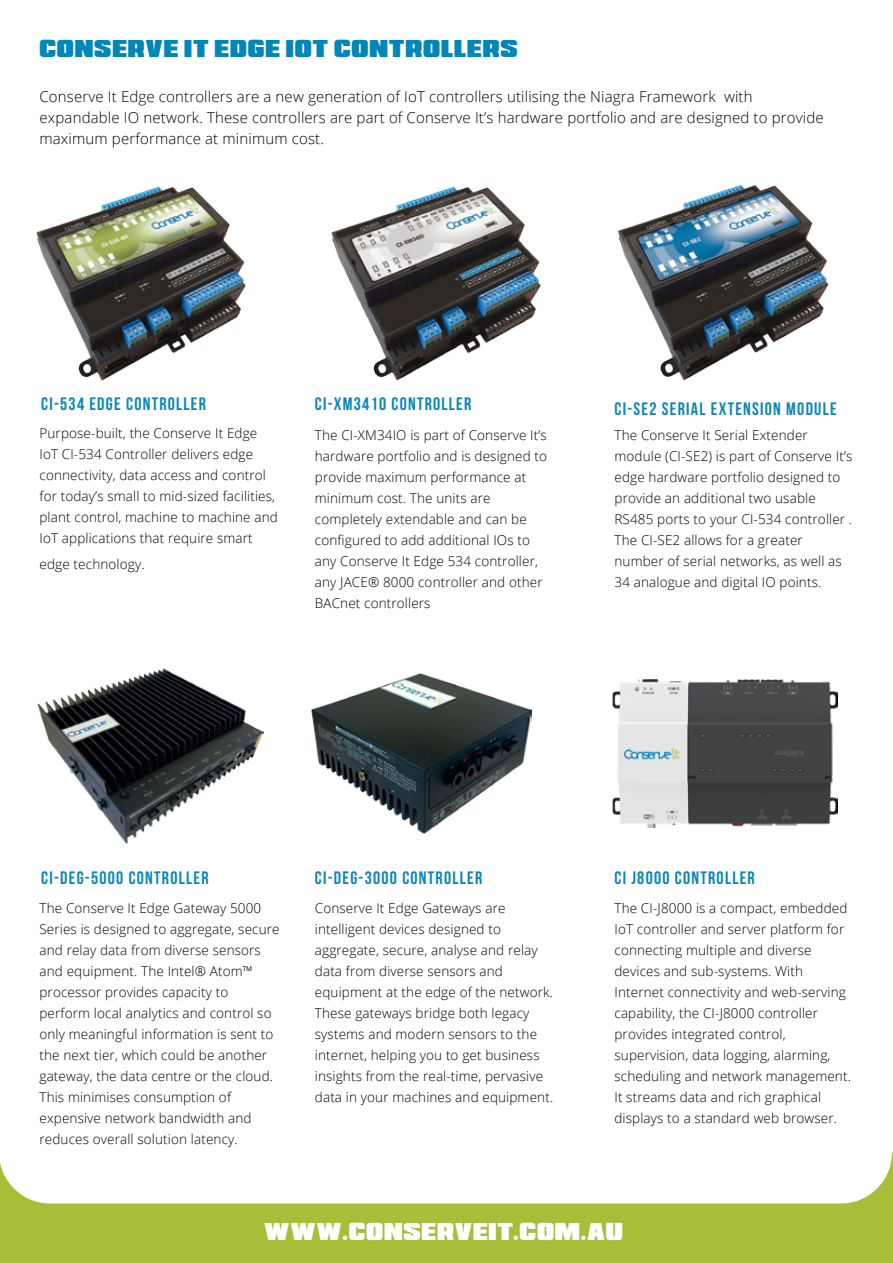
<style>
.page{position:relative;width:893px;height:1263px;background:#fff}
.page>*{position:absolute;margin:0;border:0;box-sizing:border-box;transform-origin:0 0}
.t1{font:21px "Republica Minor";letter-spacing:.04em;color:#0086b7}
.t2{font:21px "Republica Minor";letter-spacing:.04em;color:#fff}
.t3{font:18px "Bebas Neue";letter-spacing:.07em;color:#0d86b7}
.t4{font:300 15px/21px "Open Sans";letter-spacing:.01em;color:#030202}
.t5{font:300 13.5px/21px "Open Sans";letter-spacing:.01em;color:#030202}
</style>
<div class="page">
<svg style="left:0;top:1152px;width:893px;height:111px;fill:#a7be39"></svg>
<img style="left:331px;top:186px;width:210px;height:195px">
<img style="left:36px;top:186px;width:210px;height:195px">
<img style="left:617px;top:184px;width:212px;height:197px">
<img style="left:37px;top:668px;width:226px;height:176px">
<img style="left:613px;top:679px;width:224px;height:148px">
<img style="left:312px;top:673px;width:219px;height:161px">
<h1 class="t1" style="left:39px;top:30px;width:480px">CONSERVE IT EDGE IOT CONTROLLERS</h1>
<p class="t4" style="left:39px;top:86px;width:786px">Conserve It Edge controllers are a new generation of IoT controllers utilising the Niagra Framework with expandable IO network. These controllers are part of Conserve It’s hardware portfolio and are designed to provide maximum performance at minimum cost.</p>
<h2 class="t3" style="left:41px;top:394px;width:166px">CI-534 EDGE CONTROLLER</h2>
<p class="t5" style="left:39px;top:423px;width:240px">Purpose-built, the Conserve It Edge IoT CI-534 Controller delivers edge connectivity, data access and control for today’s small to mid-sized facilities, plant control, machine to machine and IoT applications that require smart</p>
<p class="t5" style="left:39px;top:553px;width:107px">edge technology.</p>
<h2 class="t3" style="left:315px;top:394px;width:158px">CI-XM3410 CONTROLLER</h2>
<h2 class="t3" style="left:614px;top:399px;width:224px">CI-SE2 SERIAL EXTENSION MODULE</h2>
<p class="t5" style="left:315px;top:424px;width:234px">The CI-XM34IO is part of Conserve It’s hardware portfolio and is designed to provide maximum performance at minimum cost. The units are completely extendable and can be configured to add additional IOs to any Conserve It Edge 534 controller, any JACE® 8000 controller and other<br>BACnet controllers</p>
<p class="t5" style="left:614px;top:424px;width:239px">The Conserve It Serial Extender module (CI-SE2) is part of Conserve It’s edge hardware portfolio designed to provide an additional two usable RS485 ports to your CI-534 controller .<br>The CI-SE2 allows for a greater number of serial networks, as well as 34 analogue and digital IO points.</p>
<h2 class="t3" style="left:41px;top:868px;width:169px">CI-DEG-5000 CONTROLLER</h2>
<p class="t5" style="left:39px;top:897px;width:242px">The Conserve It Edge Gateway 5000<br>Series is designed to aggregate, secure and relay data from diverse sensors and equipment. The Intel® Atom™ processor provides capacity to perform local analytics and control so only meaningful information is sent to the next tier, which could be another gateway, the data centre or the cloud.<br>This minimises consumption of expensive network bandwidth and reduces overall solution latency.</p>
<h2 class="t3" style="left:315px;top:868px;width:169px">CI-DEG-3000 CONTROLLER</h2>
<p class="t5" style="left:315px;top:897px;width:240px">Conserve It Edge Gateways are intelligent devices designed to aggregate, secure, analyse and relay data from diverse sensors and equipment at the edge of the network.<br>These gateways bridge both legacy systems and modern sensors to the internet, helping you to get business insights from the real-time, pervasive data in your machines and equipment.</p>
<h2 class="t3" style="left:614px;top:868px;width:142px">CI J8000 CONTROLLER</h2>
<p class="t5" style="left:614px;top:897px;width:238px">The CI-J8000 is a compact, embedded IoT controller and server platform for connecting multiple and diverse devices and sub-systems. With Internet connectivity and web-serving capability, the CI-J8000 controller provides integrated control, supervision, data logging, alarming, scheduling and network management.<br>It streams data and rich graphical displays to a standard web browser.</p>
<h1 class="t2" style="left:264px;top:1213px;width:360px">WWW.CONSERVEIT.COM.AU</h1>
</div>
